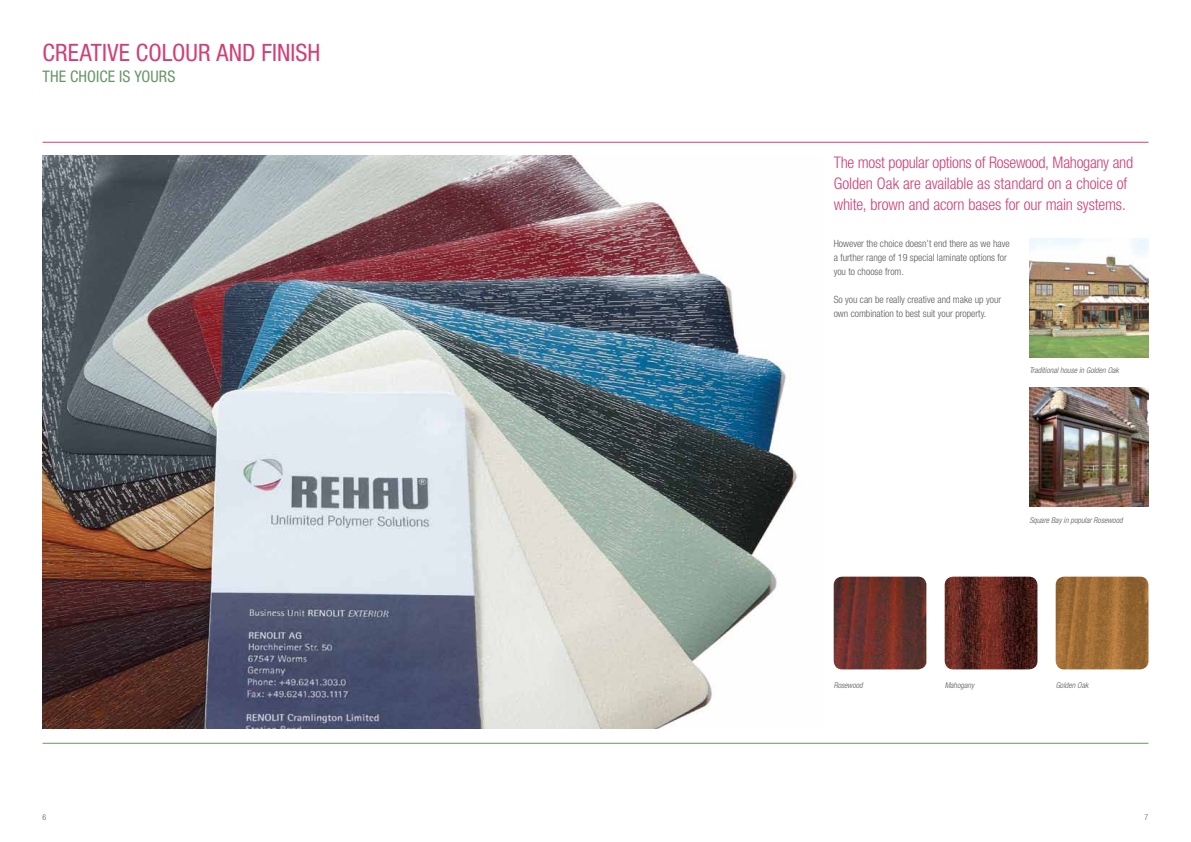
<style>
.page{position:relative;width:1191px;height:842px;background:#fff}
.page>*{position:absolute;margin:0;border:0;box-sizing:border-box;transform-origin:0 0}
.t1{font:condensed 24px "Helvetica Neue";letter-spacing:.005em;color:#d13f76}
.t2{font:300 condensed 16px/21px "Helvetica Neue";letter-spacing:-.01em;color:#d13f76}
.t3{font:condensed 16px "Helvetica Neue";letter-spacing:.005em;color:#699667}
.t4{font:300 condensed 10px/14px "Helvetica Neue";color:#58595b}
.t5{font:italic 300 condensed 8px "Helvetica Neue";color:#58595b}
.t6{font:300 condensed 8px "Helvetica Neue";color:#58595b}
</style>
<div class="page">
<hr style="left:43px;top:142px;width:1105px;height:1px;background:#d13f76">
<hr style="left:43px;top:743px;width:1105px;height:1px;background:#699667">
<img style="left:43px;top:156px;width:755px;height:573px">
<img style="left:1029px;top:239px;width:119px;height:119px">
<img style="left:1029px;top:388px;width:119px;height:119px">
<img style="left:833px;top:577px;width:93px;height:92px">
<img style="left:944px;top:577px;width:93px;height:92px">
<img style="left:1055px;top:577px;width:93px;height:92px">
<h1 class="t1" style="left:43px;top:39px;width:279px">CREATIVE COLOUR AND FINISH</h1>
<h2 class="t3" style="left:43px;top:67px;width:134px">THE CHOICE IS YOURS</h2>
<h2 class="t2" style="left:833px;top:152px;width:301px">The most popular options of Rosewood, Mahogany and<br>Golden Oak are available as standard on a choice of white, brown and acorn bases for our main systems.</h2>
<p class="t4" style="left:833px;top:236px;width:178px">However the choice doesn’t end there as we have a further range of 19 special laminate options for you to choose from.</p>
<p class="t4" style="left:833px;top:292px;width:169px">So you can be really creative and make up your own combination to best suit your property.</p>
<p class="t5" style="left:1029px;top:365px;width:91px">Traditional house in Golden Oak</p>
<p class="t5" style="left:1029px;top:516px;width:95px">Square Bay in popular Rosewood</p>
<p class="t5" style="left:833px;top:681px;width:31px">Rosewood</p>
<p class="t5" style="left:944px;top:681px;width:31px">Mahogany</p>
<p class="t5" style="left:1055px;top:681px;width:34px">Golden Oak</p>
<p class="t6" style="left:43px;top:812px;width:5px">6</p>
<p class="t6" style="left:1144px;top:812px;width:5px">7</p>
</div>
